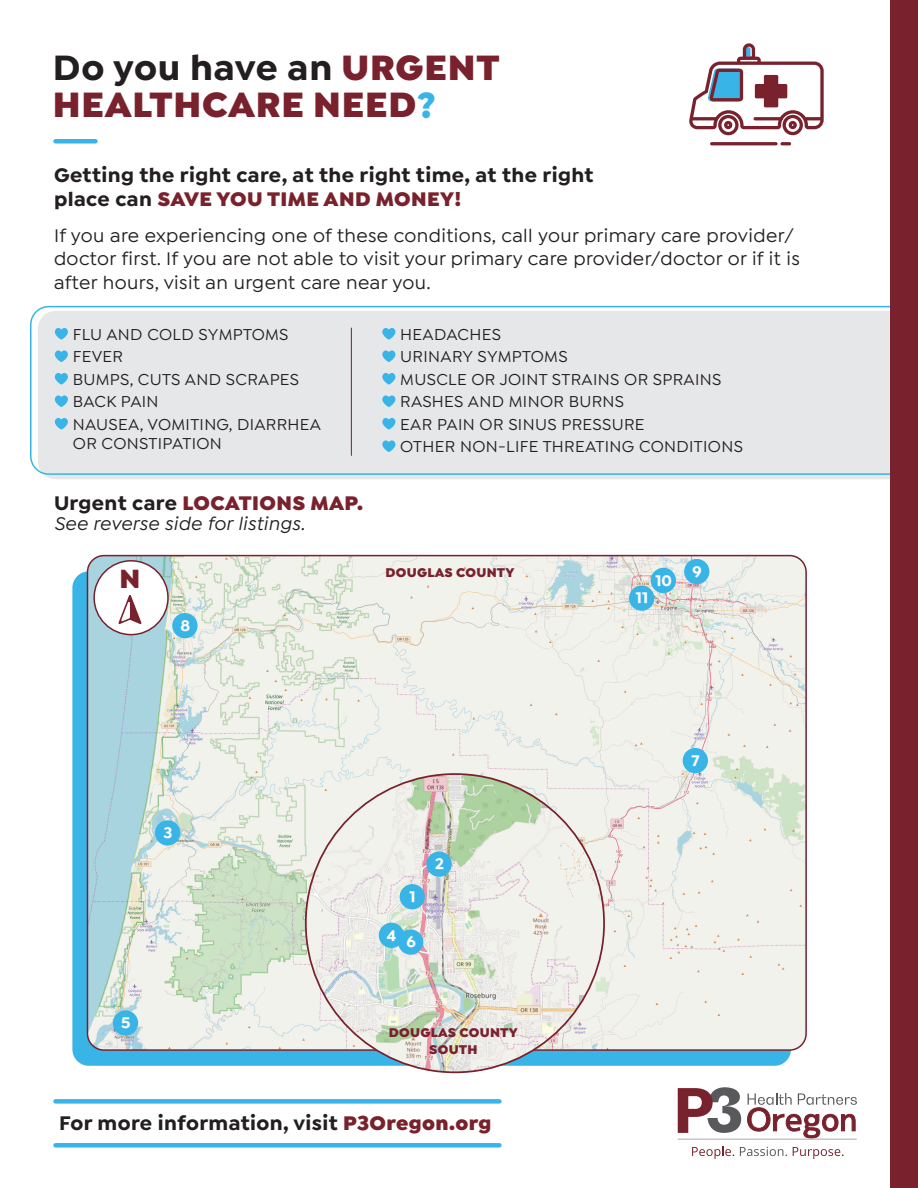
<style>
.page{position:relative;width:918px;height:1188px;background:#fff}
.page>*{position:absolute;margin:0;border:0;box-sizing:border-box;transform-origin:0 0}
.t1{font:900 37.5px/37.5px "Isidora Sans";letter-spacing:.02em;color:#79212d}
.t2{font:900 28.05px "Isidora Sans";color:#79212d}
.t3{font:700 21px/24px "Isidora Sans";letter-spacing:.02em;color:#231f20}
.t4{font:900 21px "Isidora Sans";letter-spacing:.02em;color:#79212d}
.t5{font:500 19.5px/23.4px "Isidora Sans";letter-spacing:.02em;color:#231f20}
.t6{font:italic 500 19.5px "Isidora Sans";letter-spacing:.02em;color:#231f20}
.t7{font:500 16.8px/22.5px "Isidora Sans";letter-spacing:.02em;color:#231f20}
.t8{font:700 16.05px "Isidora Sans";color:#fff}
.t9{font:900 13.5px/16.5px "Isidora Sans";letter-spacing:.02em;color:#79212d;text-align:center}
.s1{font-weight:700;color:#231f20}
.s2{color:#39b4e7}
.s3{font-weight:900;color:#79212d}
</style>
<div class="page">
<hr style="left:45px;top:475px;width:846px;height:4px;background:#e6e7e9">
<div style="left:30px;top:306px;width:861px;height:169px;background:#e6e7e9"></div>
<div style="left:891px;top:0;width:27px;height:1188px;background:#79212d"></div>
<div style="left:56px;top:1143px;width:443px;height:5px;background:#39b4e7"></div>
<div style="left:56px;top:1099px;width:443px;height:5px;background:#39b4e7"></div>
<svg style="left:55px;top:328px;width:13px;height:12px"></svg>
<svg style="left:55px;top:350px;width:13px;height:12px"></svg>
<svg style="left:55px;top:373px;width:13px;height:12px"></svg>
<svg style="left:55px;top:395px;width:13px;height:12px"></svg>
<svg style="left:55px;top:418px;width:13px;height:12px"></svg>
<svg style="left:382px;top:328px;width:13px;height:12px"></svg>
<svg style="left:382px;top:350px;width:13px;height:12px"></svg>
<svg style="left:382px;top:373px;width:13px;height:12px"></svg>
<svg style="left:382px;top:395px;width:13px;height:12px"></svg>
<svg style="left:382px;top:418px;width:13px;height:12px"></svg>
<svg style="left:382px;top:440px;width:13px;height:12px"></svg>
<hr style="left:351px;top:328px;width:1px;height:127px;background:#79212d">
<div style="left:72px;top:571px;width:719px;height:495px;background:#39b4e7;border-radius:16px"></div>
<img style="left:87px;top:556px;width:719px;height:494px">
<div style="left:172px;top:613px;width:26px;height:25px;background:#39b4e7;border-radius:50%"></div>
<div style="left:684px;top:559px;width:25px;height:25px;background:#39b4e7;border-radius:50%"></div>
<div style="left:651px;top:568px;width:25px;height:25px;background:#39b4e7;border-radius:50%"></div>
<div style="left:94px;top:561px;width:74px;height:74px;background:#fff;border-radius:50%"></div>
<div style="left:93px;top:560px;width:76px;height:75px;border:2px solid #79212d;border-radius:50%"></div>
<svg style="left:118px;top:595px;width:24px;height:29px"></svg>
<svg style="left:678px;top:1087px;width:63px;height:46px"></svg>
<svg style="left:747px;top:1093px;width:110px;height:45px"></svg>
<hr style="left:678px;top:1139px;width:179px;height:1px;background:#a6a8aa">
<svg style="left:692px;top:1146px;width:42px;height:13px"></svg>
<svg style="left:740px;top:1147px;width:47px;height:9px"></svg>
<svg style="left:793px;top:1147px;width:51px;height:12px"></svg>
<div style="left:113px;top:1010px;width:25px;height:26px;background:#39b4e7;border-radius:50%"></div>
<div style="left:155px;top:820px;width:25px;height:26px;background:#39b4e7;border-radius:50%"></div>
<div style="left:683px;top:748px;width:25px;height:25px;background:#39b4e7;border-radius:50%"></div>
<div style="left:629px;top:585px;width:25px;height:26px;background:#39b4e7;border-radius:50%"></div>
<img style="left:306px;top:774px;width:298px;height:298px;border-radius:149px">
<div style="left:400px;top:884px;width:25px;height:25px;background:#39b4e7;border-radius:50%"></div>
<div style="left:379px;top:923px;width:25px;height:25px;background:#39b4e7;border-radius:50%"></div>
<div style="left:398px;top:929px;width:25px;height:26px;background:#39b4e7;border-radius:50%"></div>
<div style="left:426px;top:852px;width:26px;height:25px;background:#39b4e7;border-radius:50%"></div>
<div style="left:56px;top:139px;width:39px;height:5px;background:#39b4e7"></div>
<svg style="left:780px;top:142px;width:11px;height:3px"></svg>
<hr style="left:710px;top:142px;width:68px;height:3px;background:#79212d;border-radius:2px">
<svg style="left:689px;top:43px;width:135px;height:92px"></svg>
<h1 class="t1" style="left:53px;top:48px;width:448px"><span class="s1">Do you have an</span> URGENT<br>HEALTHCARE NEED<span class="s2">?</span></h1>
<p class="t3" style="left:54px;top:163px;width:541px">Getting the right care, at the right time, at the right place can <span class="s3">SAVE YOU TIME AND MONEY!</span></p>
<p class="t5" style="left:54px;top:224px;width:747px">If you are experiencing one of these conditions, call your primary care provider/ doctor first. If you are not able to visit your primary care provider/doctor or if it is after hours, visit an urgent care near you.</p>
<p class="t7" style="left:73px;top:323px;width:250px">FLU AND COLD SYMPTOMS<br>FEVER<br>BUMPS, CUTS AND SCRAPES<br>BACK PAIN<br>NAUSEA, VOMITING, DIARRHEA</p>
<p class="t7" style="left:73px;top:432px;width:150px">OR CONSTIPATION</p>
<p class="t7" style="left:400px;top:323px;width:344px">HEADACHES<br>URINARY SYMPTOMS<br>MUSCLE OR JOINT STRAINS OR SPRAINS<br>RASHES AND MINOR BURNS<br>EAR PAIN OR SINUS PRESSURE<br>OTHER NON-LIFE THREATING CONDITIONS</p>
<p class="t4" style="left:54px;top:490px;width:310px"><span class="s1">Urgent care</span> LOCATIONS MAP.</p>
<p class="t6" style="left:54px;top:512px;width:252px">See reverse side for listings.</p>
<p class="t9" style="left:386px;top:564px;width:130px">DOUGLAS COUNTY</p>
<h2 class="t2" style="left:119px;top:561px;width:22px">N</h2>
<p class="t8" style="left:655px;top:571px;width:18px">10</p>
<p class="t8" style="left:180px;top:616px;width:11px">8</p>
<p class="t8" style="left:636px;top:588px;width:14px">11</p>
<p class="t8" style="left:692px;top:562px;width:11px">9</p>
<p class="t8" style="left:164px;top:823px;width:10px">3</p>
<p class="t8" style="left:121px;top:1013px;width:11px">5</p>
<p class="t8" style="left:410px;top:887px;width:8px">1</p>
<p class="t8" style="left:387px;top:929px;width:30px">4 6</p>
<p class="t8" style="left:435px;top:854px;width:10px">2</p>
<p class="t9" style="left:389px;top:1025px;width:130px">DOUGLAS COUNTY<br>SOUTH</p>
<p class="t3" style="left:59px;top:1111px;width:434px">For more information, visit <span class="s3">P3Oregon.org</span></p>
<p class="t8" style="left:692px;top:751px;width:10px">7</p>
</div>
